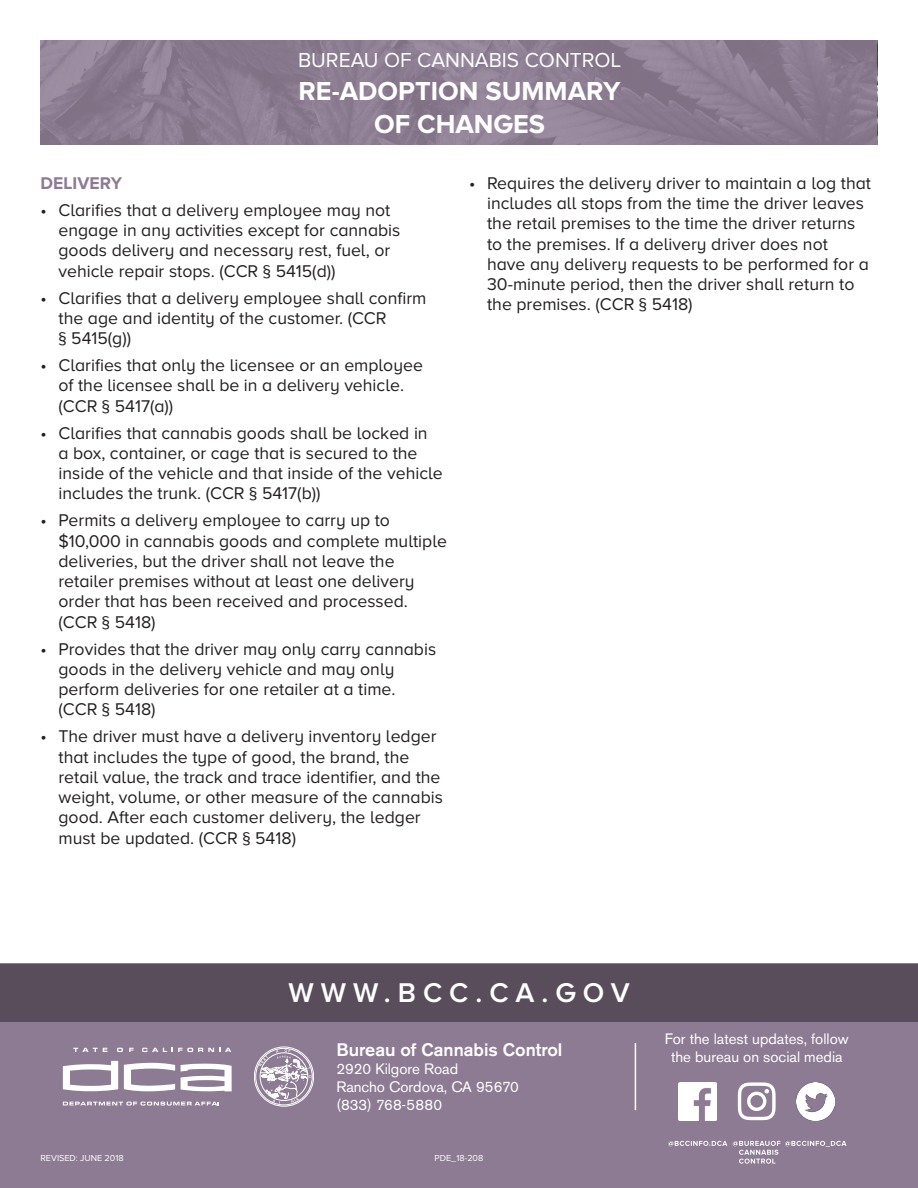
<style>
.page{position:relative;width:918px;height:1188px;background:#fff}
.page>*{position:absolute;margin:0;border:0;box-sizing:border-box;transform-origin:0 0}
.t1{font:600 28.2px "Proxima Nova A";letter-spacing:.25em;color:#fff}
.t2{font:700 27px/33px "Proxima Nova A";color:#fff;text-align:center}
.t3{font:21px "Proxima Nova A";color:#fff}
.t4{font:500 18px "Akzidenz Grotesk BE";color:#fff}
.t5{font:17.7px/20.2px "Proxima Nova A";color:#231f20}
.t6{font:700 17.7px "Proxima Nova A";color:#8d7b93}
.t7{font:15px/18px "Akzidenz Grotesk BE";color:#fff}
.t8{font:9px "Proxima Nova A";color:#fff}
</style>
<div class="page">
<div style="left:0;top:964px;width:918px;height:224px;background:#8d7b93"></div>
<svg style="left:733px;top:1141px;width:114px;height:23px"></svg>
<svg style="left:668px;top:1141px;width:59px;height:5px"></svg>
<hr style="left:635px;top:1043px;width:1px;height:67px;background:#fff">
<svg style="left:117px;top:1048px;width:6px;height:4px"></svg>
<div style="left:40px;top:40px;width:838px;height:105px;background:#8d7b93"></div>
<div style="left:0;top:964px;width:918px;height:57px;background:#594d5c"></div>
<svg style="left:63px;top:1061px;width:55px;height:30px"></svg>
<svg style="left:63px;top:1102px;width:156px;height:4px"></svg>
<svg style="left:73px;top:1048px;width:34px;height:4px"></svg>
<svg style="left:129px;top:1048px;width:5px;height:4px"></svg>
<svg style="left:142px;top:1048px;width:89px;height:4px"></svg>
<svg style="left:124px;top:1063px;width:51px;height:28px"></svg>
<svg style="left:181px;top:1064px;width:51px;height:28px"></svg>
<svg style="left:255px;top:1048px;width:58px;height:57px"></svg>
<img style="left:679px;top:1082px;width:38px;height:38px">
<svg style="left:738px;top:1082px;width:38px;height:38px"></svg>
<img style="left:797px;top:1082px;width:38px;height:38px">
<p class="t3" style="left:298px;top:48px;width:325px">BUREAU OF CANNABIS CONTROL</p>
<p class="t2" style="left:299px;top:74px;width:323px">RE-ADOPTION SUMMARY<br>OF CHANGES</p>
<p class="t6" style="left:40px;top:173px;width:83px">DELIVERY</p>
<p class="t5" style="left:469px;top:173px;width:8px">•</p>
<p class="t5" style="left:487px;top:173px;width:385px">Requires the delivery driver to maintain a log that</p>
<p class="t5" style="left:58px;top:200px;width:343px;text-indent:-18px">• Clarifies that a delivery employee may not engage in any activities except for cannabis goods delivery and necessary rest, fuel, or vehicle repair stops. (CCR § 5415(d))</p>
<p class="t5" style="left:58px;top:287px;width:370px;text-indent:-18px">• Clarifies that a delivery employee shall confirm the age and identity of the customer. (CCR</p>
<p class="t5" style="left:487px;top:193px;width:383px">includes all stops from the time the driver leaves the retail premises to the time the driver returns to the premises. If a delivery driver does not have any delivery requests to be performed for a 30-minute period, then the driver shall return to the premises. (CCR § 5418)</p>
<p class="t5" style="left:58px;top:328px;width:74px">§ 5415(g))</p>
<p class="t5" style="left:40px;top:355px;width:384px">• Clarifies that only the licensee or an employee</p>
<p class="t5" style="left:58px;top:375px;width:347px">of the licensee shall be in a delivery vehicle.</p>
<p class="t5" style="left:58px;top:395px;width:116px">(CCR § 5417(a))</p>
<p class="t5" style="left:40px;top:422px;width:389px">• Clarifies that cannabis goods shall be locked in</p>
<p class="t5" style="left:58px;top:443px;width:361px">a box, container, or cage that is secured to the</p>
<p class="t5" style="left:58px;top:463px;width:386px">inside of the vehicle and that inside of the vehicle</p>
<p class="t5" style="left:58px;top:483px;width:264px">includes the trunk. (CCR § 5417(b))</p>
<p class="t5" style="left:40px;top:510px;width:351px">• Permits a delivery employee to carry up to</p>
<p class="t5" style="left:58px;top:530px;width:390px">$10,000 in cannabis goods and complete multiple</p>
<p class="t5" style="left:58px;top:551px;width:338px">deliveries, but the driver shall not leave the</p>
<p class="t5" style="left:58px;top:571px;width:358px">retailer premises without at least one delivery</p>
<p class="t5" style="left:58px;top:591px;width:351px">order that has been received and processed.</p>
<p class="t5" style="left:58px;top:611px;width:99px">(CCR § 5418)</p>
<p class="t5" style="left:40px;top:638px;width:397px">• Provides that the driver may only carry cannabis</p>
<p class="t5" style="left:58px;top:659px;width:337px">goods in the delivery vehicle and may only</p>
<p class="t5" style="left:58px;top:679px;width:339px">perform deliveries for one retailer at a time.</p>
<p class="t5" style="left:58px;top:699px;width:99px">(CCR § 5418)</p>
<p class="t5" style="left:40px;top:726px;width:398px">• The driver must have a delivery inventory ledger</p>
<p class="t5" style="left:58px;top:746px;width:352px">that includes the type of good, the brand, the</p>
<p class="t5" style="left:58px;top:767px;width:384px">retail value, the track and trace identifier, and the</p>
<p class="t5" style="left:58px;top:787px;width:386px">weight, volume, or other measure of the cannabis</p>
<p class="t5" style="left:58px;top:807px;width:364px">good. After each customer delivery, the ledger</p>
<p class="t5" style="left:58px;top:827px;width:239px">must be updated. (CCR § 5418)</p>
<p class="t1" style="left:288px;top:977px;width:343px">WWW.BCC.CA.GOV</p>
<p class="t4" style="left:336px;top:1038px;width:228px">Bureau of Cannabis Control</p>
<p class="t7" style="left:336px;top:1060px;width:184px">2920 Kilgore Road<br>Rancho Cordova, CA 95670 (833) 768-5880</p>
<p class="t8" style="left:40px;top:1153px;width:85px">REVISED: JUNE 2018</p>
<p class="t8" style="left:435px;top:1153px;width:50px">PDE_18-208</p>
<p class="t7" style="left:665px;top:1030px;width:185px">For the latest updates, follow</p>
<p class="t7" style="left:671px;top:1048px;width:173px">the bureau on social media</p>
</div>
